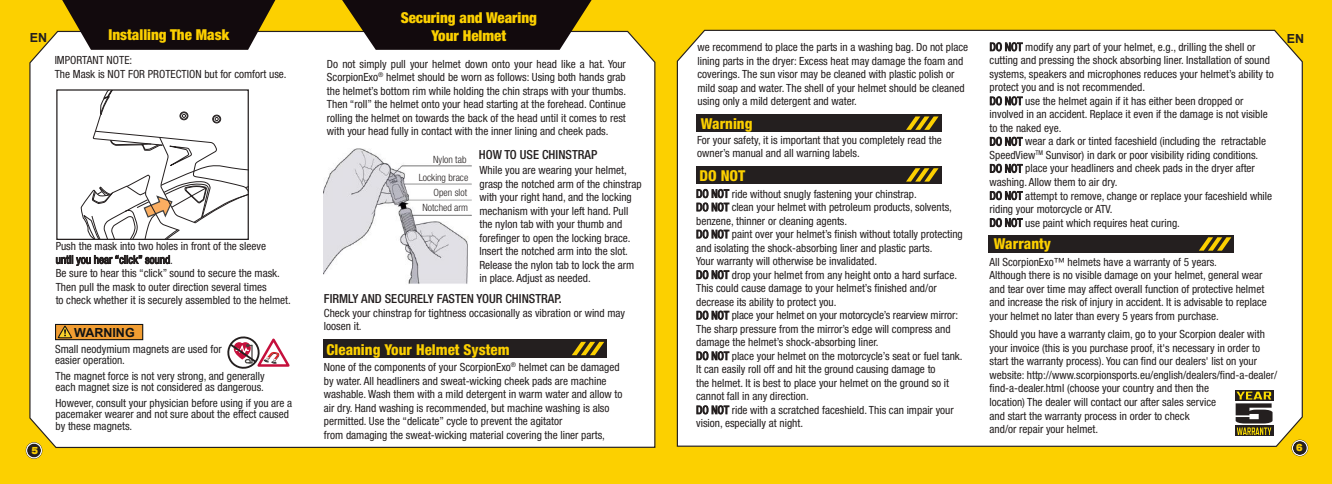
<style>
.page{position:relative;width:1332px;height:484px;background:#fff}
.page>*{position:absolute;margin:0;border:0;box-sizing:border-box;transform-origin:0 0}
.t1{font:900 condensed 15px/18px "Helvetica Neue LT Pro";color:#fcd000;text-align:center}
.t2{font:800 condensed 15px "Helvetica Neue LT Pro";color:#fcd000}
.t3{font:500 condensed 12.5px "Helvetica Neue LT Pro";color:#241f1f}
.t4{font:700 12.5px "Arial";color:#121314}
.t5{font:700 12.5px "Arial";color:#241f1f}
.t6{font:condensed 11.25px/13.5px "Helvetica Neue LT Pro";color:#241f1f}
.t7{font:condensed 11.25px/13.5px "Helvetica Neue LT Pro";color:#231e1f}
.t8{font:condensed 11.25px/11.2px "Helvetica Neue LT Pro";color:#232121}
.t9{font:900 expanded 10.12px "Helvetica Neue LT Pro";color:#fcd000;scale:.67 1}
.t10{font:300 condensed 10px/18.1px "Helvetica Neue LT Pro";color:#241f1f;text-align:right}
</style>
<div class="page">
<div style="left:0;top:0;width:1331px;height:483px;background:#fcd000"></div>
<div style="left:676px;top:29px;width:627px;height:418px;background:#fff"></div>
<div style="left:29px;top:30px;width:627px;height:418px;background:#fff"></div>
<div style="left:27px;top:443px;width:14px;height:14px;background:#241f1f;border-radius:50%"></div>
<div style="left:27px;top:442px;width:14px;height:15px;border:1px solid #fff;border-radius:50%"></div>
<div style="left:26px;top:442px;width:16px;height:16px;border:1px solid #fff;border-radius:50%"></div>
<svg style="left:1291px;top:439px;width:16px;height:17px"></svg>
<div style="left:1292px;top:440px;width:14px;height:14px;background:#241f1f;border-radius:50%"></div>
<div style="left:1292px;top:440px;width:14px;height:15px;border:1px solid #fff;border-radius:50%"></div>
<div style="left:1291px;top:440px;width:16px;height:15px;border:1px solid #fff;border-radius:50%"></div>
<svg style="left:56px;top:254px;width:114px;height:14px;background:#aba9a9"></svg>
<svg style="left:62px;top:0;width:213px;height:50px;background:#30271f"></svg>
<div style="left:323px;top:339px;width:284px;height:18px;background:#241f1f"></div>
<svg style="left:572px;top:341px;width:32px;height:14px"></svg>
<img style="left:324px;top:149px;width:147px;height:135px">
<svg style="left:342px;top:0;width:249px;height:50px;background:#30271f"></svg>
<div style="left:696px;top:114px;width:245px;height:18px;background:#241f1f"></div>
<div style="left:696px;top:166px;width:245px;height:17px;background:#241f1f"></div>
<div style="left:988px;top:235px;width:245px;height:17px;background:#241f1f"></div>
<svg style="left:696px;top:189px;width:33px;height:22px"></svg>
<svg style="left:696px;top:229px;width:33px;height:9px"></svg>
<svg style="left:696px;top:270px;width:33px;height:9px"></svg>
<svg style="left:696px;top:310px;width:33px;height:9px"></svg>
<svg style="left:696px;top:351px;width:33px;height:9px"></svg>
<svg style="left:696px;top:405px;width:33px;height:9px"></svg>
<svg style="left:989px;top:42px;width:33px;height:9px"></svg>
<svg style="left:989px;top:96px;width:33px;height:9px"></svg>
<svg style="left:989px;top:137px;width:33px;height:9px"></svg>
<svg style="left:989px;top:164px;width:33px;height:9px"></svg>
<svg style="left:989px;top:191px;width:33px;height:9px"></svg>
<svg style="left:989px;top:218px;width:33px;height:9px"></svg>
<svg style="left:1199px;top:237px;width:32px;height:13px"></svg>
<svg style="left:906px;top:116px;width:32px;height:14px"></svg>
<svg style="left:906px;top:168px;width:32px;height:13px"></svg>
<div style="left:1233px;top:388px;width:41px;height:50px;background:linear-gradient(to right,#fff,#fff)"></div>
<div style="left:1234px;top:389px;width:38px;height:11px;background:#241f1f"></div>
<svg style="left:1234px;top:425px;width:38px;height:11px"></svg>
<svg style="left:1235px;top:391px;width:37px;height:43px;background:#6d6542"></svg>
<svg style="left:81px;top:91px;width:166px;height:147px;background:#eeedec"></svg>
<div style="left:56px;top:89px;width:193px;height:151px;border:1px solid #241f1f"></div>
<div style="left:56px;top:324px;width:87px;height:15px;background:#f19d32"></div>
<div style="left:55px;top:323px;width:88px;height:17px;border:1px solid #121314"></div>
<svg style="left:57px;top:325px;width:15px;height:13px"></svg>
<svg style="left:224px;top:333px;width:69px;height:38px;background:#ddc0c6"></svg>
<h1 class="t1" style="left:400px;top:8px;width:138px">Securing and Wearing<br>Your Helmet</h1>
<h1 class="t1" style="left:109px;top:26px;width:122px">Installing The Mask</h1>
<p class="t5" style="left:30px;top:29px;width:19px">EN</p>
<p class="t5" style="left:1286px;top:30px;width:19px">EN</p>
<p class="t6" style="left:989px;top:40px;width:285px">DO NOT modify any part of your helmet, e.g., drilling the shell or cutting and pressing the shock absorbing liner. Installation of sound systems, speakers and microphones reduces your helmet’s ability to protect you and is not recommended.<br>DO NOT use the helmet again if it has either been dropped or involved in an accident. Replace it even if the damage is not visible to the naked eye.<br>DO NOT wear a dark or tinted faceshield (including the retractable SpeedView<sup>TM</sup> Sunvisor) in dark or poor visibility riding conditions.<br>DO NOT place your headliners and cheek pads in the dryer after washing. Allow them to air dry.<br>DO NOT attempt to remove, change or replace your faceshield while riding your motorcycle or ATV.<br>DO NOT use paint which requires heat curing.</p>
<p class="t6" style="left:989px;top:255px;width:279px">All ScorpionExo™ helmets have a warranty of 5 years.<br>Although there is no visible damage on your helmet, general wear and tear over time may affect overall function of protective helmet and increase the risk of injury in accident. It is advisable to replace your helmet no later than every 5 years from purchase.</p>
<p class="t6" style="left:989px;top:327px;width:289px">Should you have a warranty claim, go to your Scorpion dealer with your invoice (this is you purchase proof, it's necessary in order to start the warranty process). You can find our dealers' list on your website: http://www.scorpionsports.eu/english/dealers/find-a-dealer/ find-a-dealer.html (choose your country and then the<br>location) The dealer will contact our after sales service<br>and start the warranty process in order to check<br>and/or repair your helmet.</p>
<p class="t6" style="left:697px;top:40px;width:272px">we recommend to place the parts in a washing bag. Do not place lining parts in the dryer: Excess heat may damage the foam and coverings. The sun visor may be cleaned with plastic polish or mild soap and water. The shell of your helmet should be cleaned using only a mild detergent and water.</p>
<h1 class="t2" style="left:700px;top:114px;width:53px">Warning</h1>
<h1 class="t2" style="left:699px;top:166px;width:47px">DO NOT</h1>
<p class="t6" style="left:55px;top:53px;width:233px">IMPORTANT NOTE:<br>The Mask is NOT FOR PROTECTION but for comfort use.</p>
<p class="t6" style="left:327px;top:57px;width:301px;text-align:justify">Do not simply pull your helmet down onto your head like a hat. Your ScorpionExo<sup>®</sup> helmet should be worn as follows: Using both hands grab the helmet’s bottom rim while holding the chin straps with your thumbs.<br>Then “roll” the helmet onto your head starting at the forehead. Continue rolling the helmet on towards the back of the head until it comes to rest with your head fully in contact with the inner lining and cheek pads.</p>
<p class="t6" style="left:697px;top:133px;width:246px">For your safety, it is important that you completely read the owner’s manual and all warning labels.</p>
<p class="t6" style="left:696px;top:186px;width:268px">DO NOT ride without snugly fastening your chinstrap.<br>DO NOT clean your helmet with petroleum products, solvents, benzene, thinner or cleaning agents.<br>DO NOT paint over your helmet’s finish without totally protecting and isolating the shock-absorbing liner and plastic parts.<br>Your warranty will otherwise be invalidated.<br>DO NOT drop your helmet from any height onto a hard surface.<br>This could cause damage to your helmet’s finished and/or decrease its ability to protect you.<br>DO NOT place your helmet on your motorcycle’s rearview mirror:<br>The sharp pressure from the mirror’s edge will compress and damage the helmet’s shock-absorbing liner.<br>DO NOT place your helmet on the motorcycle’s seat or fuel tank.<br>It can easily roll off and hit the ground causing damage to<br>the helmet. It is best to place your helmet on the ground so it cannot fall in any direction.<br>DO NOT ride with a scratched faceshield. This can impair your vision, especially at night.</p>
<p class="t3" style="left:479px;top:147px;width:120px">HOW TO USE CHINSTRAP</p>
<p class="t7" style="left:479px;top:163px;width:164px">While you are wearing your helmet, grasp the notched arm of the chinstrap with your right hand, and the locking mechanism with your left hand. Pull the nylon tab with your thumb and forefinger to open the locking brace.<br>Insert the notched arm into the slot.<br>Release the nylon tab to lock the arm in place. Adjust as needed.</p>
<p class="t10" style="left:418px;top:150px;width:51px">Nylon tab<br>Locking brace</p>
<p class="t10" style="left:422px;top:184px;width:47px;line-height:15.4px">Open slot<br>Notched arm</p>
<h1 class="t2" style="left:993px;top:234px;width:59px">Warranty</h1>
<p class="t6" style="left:56px;top:239px;width:237px">Push the mask into two holes in front of the sleeve<br>until you hear “click” sound.<br>Be sure to hear this “click” sound to secure the mask.<br>Then pull the mask to outer direction several times<br>to check whether it is securely assembled to the helmet.</p>
<p class="t3" style="left:324px;top:291px;width:239px">FIRMLY AND SECURELY FASTEN YOUR CHINSTRAP.</p>
<p class="t6" style="left:324px;top:306px;width:303px">Check your chinstrap for tightness occasionally as vibration or wind may loosen it.</p>
<p class="t4" style="left:74px;top:323px;width:62px">WARNING</p>
<p class="t8" style="left:55px;top:343px;width:168px">Small neodymium magnets are used for easier operation.</p>
<p class="t8" style="left:56px;top:369px;width:211px">The magnet force is not very strong, and generally each magnet size is not considered as dangerous.</p>
<p class="t8" style="left:56px;top:397px;width:238px">However, consult your physician before using if you are a pacemaker wearer and not sure about the effect caused by these magnets.</p>
<h1 class="t2" style="left:326px;top:340px;width:185px">Cleaning Your Helmet System</h1>
<p class="t6" style="left:324px;top:360px;width:300px">None of the components of your ScorpionExo<sup>®</sup> helmet can be damaged by water. All headliners and sweat-wicking cheek pads are machine washable. Wash them with a mild detergent in warm water and allow to air dry. Hand washing is recommended, but machine washing is also permitted. Use the “delicate” cycle to prevent the agitator<br>from damaging the sweat-wicking material covering the liner parts,</p>
<p class="t9" style="left:32px;top:443px;width:11px">5</p>
<p class="t9" style="left:1295px;top:440px;width:11px">6</p>
</div>
